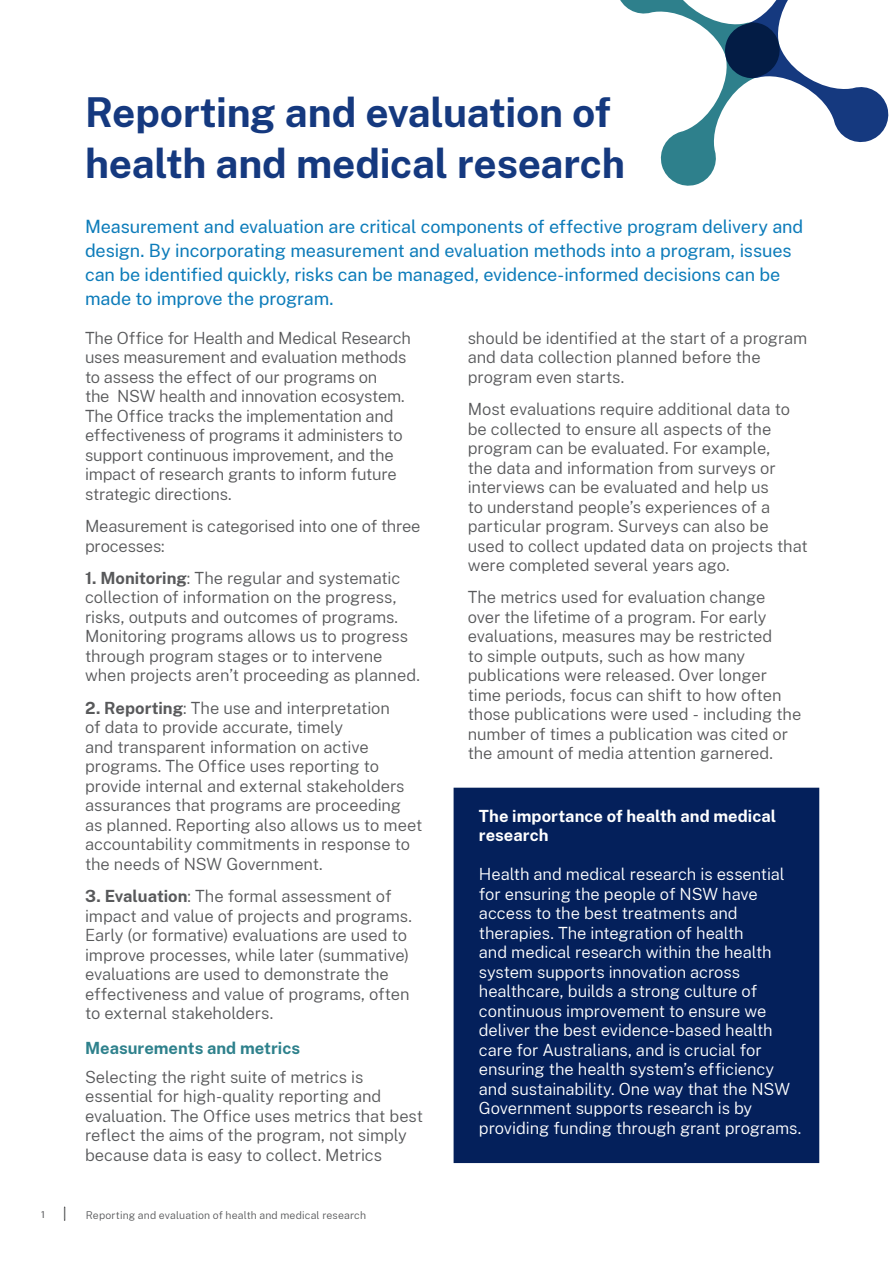
<style>
.page{position:relative;width:893px;height:1263px;background:#fff}
.page>*{position:absolute;margin:0;border:0;box-sizing:border-box;transform-origin:0 0}
.t1{font:700 40.5px/51px "Public Sans";letter-spacing:-.005em;color:#15397f}
.t2{font:18px/24px "Public Sans";letter-spacing:-.005em;color:#0d7cba}
.t3{font:300 16.5px/19.5px "Public Sans";letter-spacing:-.005em;color:#58595b}
.t4{font:300 16.5px/19.5px "Public Sans";letter-spacing:-.005em;color:#fff}
.t5{font:700 16.5px/19.5px "Public Sans";letter-spacing:.005em;color:#fff}
.t6{font:700 16.5px "Public Sans";color:#2e818c}
.t7{font:300 10.5px "Public Sans";letter-spacing:.015em;color:#58595b}
.t8{font:10.5px "Myriad Pro";color:#58595b}
.s1{font-weight:700}
</style>
<div class="page">
<div style="left:454px;top:788px;width:365px;height:375px;background:#04205b"></div>
<svg style="left:620px;top:0;width:269px;height:186px"></svg>
<svg style="left:64px;top:1206px;width:1px;height:15px"></svg>
<h1 class="t1" style="left:85px;top:84px;width:542px">Reporting and evaluation of health and medical research</h1>
<p class="t2" style="left:85px;top:214px;width:720px">Measurement and evaluation are critical components of effective program delivery and design. By incorporating measurement and evaluation methods into a program, issues can be identified quickly, risks can be managed, evidence-informed decisions can be made to improve the program.</p>
<p class="t3" style="left:85px;top:327px;width:327px">The Office for Health and Medical Research uses measurement and evaluation methods to assess the effect of our programs on<br>the NSW health and innovation ecosystem.<br>The Office tracks the implementation and effectiveness of programs it administers to support continuous improvement, and the impact of research grants to inform future strategic directions.</p>
<p class="t3" style="left:85px;top:516px;width:337px">Measurement is categorised into one of three processes:</p>
<p class="t3" style="left:85px;top:567px;width:336px"><span class="s1">1. Monitoring</span>: The regular and systematic collection of information on the progress, risks, outputs and outcomes of programs.<br>Monitoring programs allows us to progress through program stages or to intervene when projects aren’t proceeding as planned.</p>
<p class="t3" style="left:85px;top:697px;width:339px"><span class="s1">2. Reporting</span>: The use and interpretation<br>of data to provide accurate, timely<br>and transparent information on active programs. The Office uses reporting to provide internal and external stakeholders assurances that programs are proceeding as planned. Reporting also allows us to meet accountability commitments in response to the needs of NSW Government.</p>
<p class="t3" style="left:85px;top:885px;width:328px"><span class="s1">3. Evaluation</span>: The formal assessment of impact and value of projects and programs.<br>Early (or formative) evaluations are used to improve processes, while later (summative) evaluations are used to demonstrate the effectiveness and value of programs, often to external stakeholders.</p>
<p class="t6" style="left:85px;top:1036px;width:217px">Measurements and metrics</p>
<p class="t3" style="left:85px;top:1066px;width:340px">Selecting the right suite of metrics is essential for high-quality reporting and evaluation. The Office uses metrics that best reflect the aims of the program, not simply because data is easy to collect. Metrics</p>
<p class="t8" style="left:40px;top:1208px;width:7px">1</p>
<p class="t7" style="left:86px;top:1207px;width:282px">Reporting and evaluation of health and medical research</p>
<p class="t3" style="left:468px;top:327px;width:341px">should be identified at the start of a program and data collection planned before the program even starts.</p>
<p class="t3" style="left:468px;top:399px;width:342px">Most evaluations require additional data to be collected to ensure all aspects of the program can be evaluated. For example,<br>the data and information from surveys or interviews can be evaluated and help us<br>to understand people’s experiences of a particular program. Surveys can also be used to collect updated data on projects that were completed several years ago.</p>
<p class="t3" style="left:468px;top:587px;width:335px">The metrics used for evaluation change over the lifetime of a program. For early evaluations, measures may be restricted<br>to simple outputs, such as how many publications were released. Over longer time periods, focus can shift to how often those publications were used - including the number of times a publication was cited or the amount of media attention garnered.</p>
<p class="t5" style="left:479px;top:805px;width:299px">The importance of health and medical research</p>
<p class="t4" style="left:479px;top:864px;width:324px">Health and medical research is essential for ensuring the people of NSW have access to the best treatments and therapies. The integration of health<br>and medical research within the health system supports innovation across healthcare, builds a strong culture of continuous improvement to ensure we deliver the best evidence-based health care for Australians, and is crucial for ensuring the health system’s efficiency and sustainability. One way that the NSW Government supports research is by providing funding through grant programs.</p>
</div>
